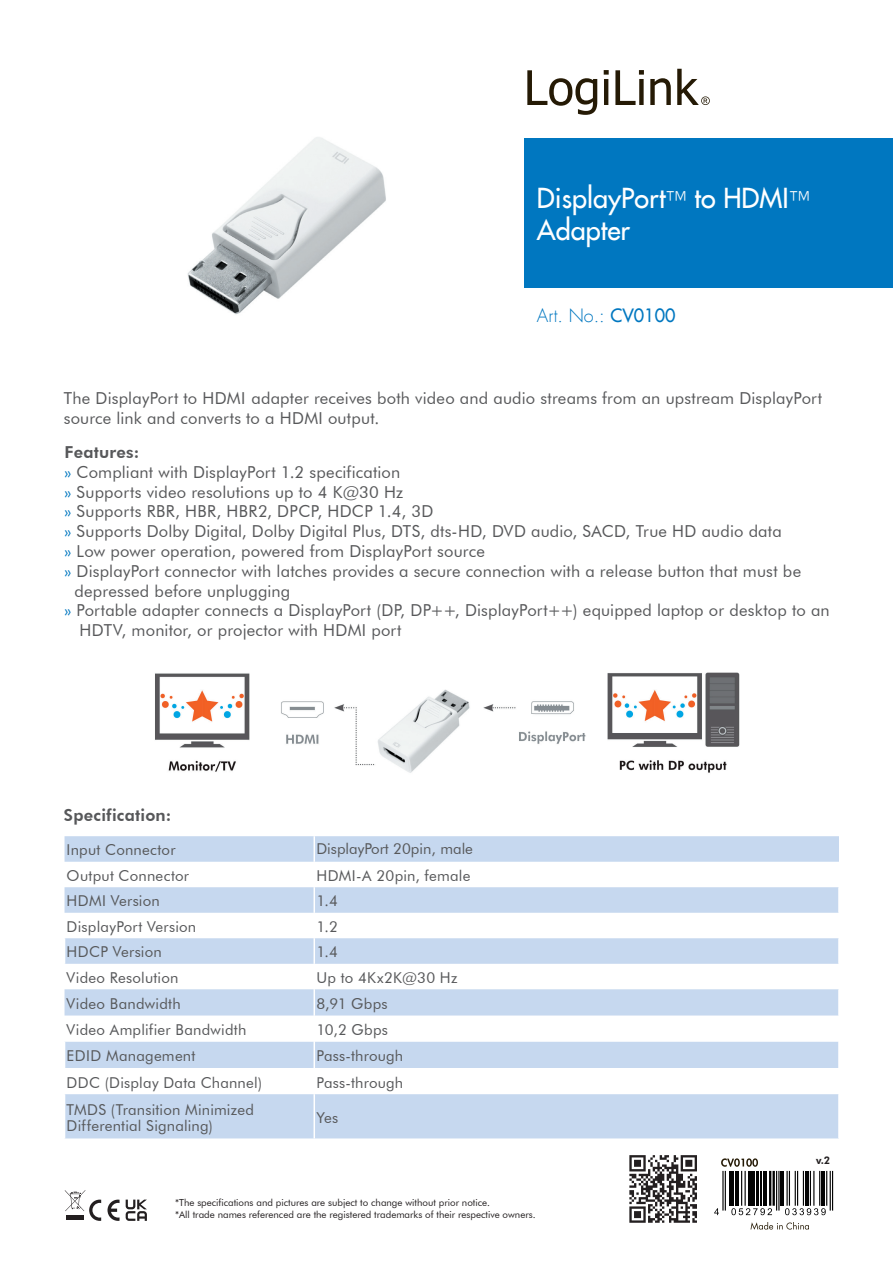
<style>
.page{position:relative;width:893px;height:1263px;background:#fff}
.page>*{position:absolute;margin:0;border:0;box-sizing:border-box;transform-origin:0 0}
.t1{font:27px/31.8px "Futura LT";color:#fff}
.t2{font:300 18px "Futura LT";color:#0077c0}
.t3{font:16.5px/19.8px "Futura BT";letter-spacing:.01em;color:#57585a}
.t4{font:800 16.5px "Futura BT";letter-spacing:.015em;color:#57585a}
.t5{font:15px/16.5px "Futura BT";letter-spacing:.015em;color:#57585a}
.t6{font:800 10.5px "Futura BT";color:#231f20}
.t7{font:9.75px/11.7px "Futura BT";color:#231f20}
.s1{font-weight:300;font-size:22.5px}
.s2{font-weight:400}
.s3{color:#0077c0}
</style>
<div class="page">
<svg style="left:527px;top:69px;width:183px;height:46px"></svg>
<svg style="left:65px;top:1190px;width:36px;height:31px"></svg>
<svg style="left:108px;top:1199px;width:12px;height:22px"></svg>
<svg style="left:126px;top:1199px;width:21px;height:22px"></svg>
<img style="left:187px;top:137px;width:199px;height:178px">
<div style="left:524px;top:138px;width:369px;height:150px;background:#0077c0"></div>
<svg style="left:65px;top:836px;width:774px;height:302px;fill:#c6d8ef"></svg>
<hr style="left:838px;top:1015px;width:2px;height:27px;background:#fff">
<hr style="left:838px;top:1068px;width:2px;height:26px;background:#fff">
<hr style="left:838px;top:989px;width:2px;height:26px;background:#fff">
<hr style="left:838px;top:887px;width:2px;height:26px;background:#fff">
<hr style="left:838px;top:938px;width:2px;height:26px;background:#fff">
<svg style="left:314px;top:836px;width:1px;height:258px"></svg>
<hr style="left:838px;top:1042px;width:2px;height:26px;background:#fff">
<hr style="left:314px;top:1094px;width:1px;height:44px;background:#fff">
<hr style="left:838px;top:1094px;width:2px;height:44px;background:#fff">
<img style="left:155px;top:672px;width:585px;height:101px">
<svg style="left:629px;top:1155px;width:68px;height:68px"></svg>
<svg style="left:750px;top:1222px;width:59px;height:8px"></svg>
<svg style="left:721px;top:1158px;width:37px;height:9px"></svg>
<hr style="left:725px;top:1171px;width:1px;height:39px;background:#030303">
<hr style="left:722px;top:1171px;width:2px;height:39px;background:#030303">
<hr style="left:729px;top:1171px;width:3px;height:35px;background:#030303">
<hr style="left:733px;top:1171px;width:1px;height:35px;background:#030303">
<hr style="left:735px;top:1171px;width:4px;height:35px;background:#030303">
<hr style="left:744px;top:1171px;width:2px;height:35px;background:#030303">
<hr style="left:741px;top:1171px;width:1px;height:35px;background:#030303">
<hr style="left:748px;top:1171px;width:2px;height:35px;background:#030303">
<hr style="left:751px;top:1171px;width:4px;height:35px;background:#030303">
<hr style="left:756px;top:1171px;width:2px;height:35px;background:#030303">
<hr style="left:761px;top:1171px;width:1px;height:35px;background:#030303">
<hr style="left:763px;top:1171px;width:4px;height:35px;background:#030303">
<hr style="left:772px;top:1171px;width:3px;height:35px;background:#030303">
<hr style="left:769px;top:1171px;width:2px;height:35px;background:#030303">
<hr style="left:778px;top:1171px;width:1px;height:39px;background:#030303">
<hr style="left:776px;top:1171px;width:1px;height:39px;background:#030303">
<hr style="left:781px;top:1171px;width:3px;height:35px;background:#030303">
<hr style="left:803px;top:1171px;width:1px;height:35px;background:#030303">
<hr style="left:797px;top:1171px;width:1px;height:35px;background:#030303">
<hr style="left:795px;top:1171px;width:1px;height:35px;background:#030303">
<hr style="left:789px;top:1171px;width:1px;height:35px;background:#030303">
<hr style="left:786px;top:1171px;width:2px;height:35px;background:#030303">
<hr style="left:805px;top:1171px;width:4px;height:35px;background:#030303">
<hr style="left:819px;top:1171px;width:1px;height:35px;background:#030303">
<hr style="left:813px;top:1171px;width:1px;height:35px;background:#030303">
<hr style="left:810px;top:1171px;width:1px;height:35px;background:#030303">
<hr style="left:821px;top:1171px;width:4px;height:35px;background:#030303">
<hr style="left:832px;top:1171px;width:1px;height:39px;background:#030303">
<hr style="left:830px;top:1171px;width:1px;height:39px;background:#030303">
<hr style="left:826px;top:1171px;width:1px;height:35px;background:#030303">
<svg style="left:714px;top:1208px;width:5px;height:7px"></svg>
<svg style="left:731px;top:1208px;width:41px;height:7px"></svg>
<svg style="left:785px;top:1208px;width:41px;height:7px"></svg>
<h1 class="t1" style="left:537px;top:182px;width:275px">DisplayPort<span class="s1">™</span> to HDMI<span class="s1">™<br></span>Adapter</h1>
<p class="t2" style="left:537px;top:305px;width:140px">Art. No.: <span class="s2">CV0100</span></p>
<p class="t3" style="left:64px;top:388px;width:760px">The DisplayPort to HDMI adapter receives both video and audio streams from an upstream DisplayPort source link and converts to a HDMI output.</p>
<p class="t4" style="left:65px;top:442px;width:76px">Features:</p>
<p class="t3" style="left:65px;top:462px;width:337px"><span class="s3">»</span> Compliant with DisplayPort 1.2 specification</p>
<p class="t3" style="left:65px;top:482px;width:340px"><span class="s3">»</span> Supports video resolutions up to 4 K@30 Hz</p>
<p class="t3" style="left:65px;top:501px;width:370px"><span class="s3">»</span> Supports RBR, HBR, HBR2, DPCP, HDCP 1.4, 3D</p>
<p class="t3" style="left:65px;top:521px;width:719px"><span class="s3">»</span> Supports Dolby Digital, Dolby Digital Plus, DTS, dts-HD, DVD audio, SACD, True HD audio data</p>
<p class="t3" style="left:65px;top:541px;width:422px"><span class="s3">»</span> Low power operation, powered from DisplayPort source</p>
<p class="t3" style="left:65px;top:561px;width:738px"><span class="s3">»</span> DisplayPort connector with latches provides a secure connection with a release button that must be</p>
<p class="t3" style="left:75px;top:581px;width:217px">depressed before unplugging</p>
<p class="t3" style="left:65px;top:600px;width:767px"><span class="s3">»</span> Portable adapter connects a DisplayPort (DP, DP++, DisplayPort++) equipped laptop or desktop to an</p>
<p class="t3" style="left:80px;top:620px;width:323px">HDTV, monitor, or projector with HDMI port</p>
<p class="t4" style="left:64px;top:805px;width:109px">Specification:</p>
<p class="t5" style="left:67px;top:842px;width:110px">Input Connector</p>
<p class="t5" style="left:316px;top:841px;width:158px">DisplayPort 20pin, male</p>
<p class="t5" style="left:67px;top:867px;width:124px">Output Connector</p>
<p class="t5" style="left:316px;top:867px;width:155px">HDMI-A 20pin, female</p>
<p class="t5" style="left:67px;top:893px;width:95px">HDMI Version</p>
<p class="t5" style="left:316px;top:893px;width:23px">1.4</p>
<p class="t5" style="left:67px;top:918px;width:131px">DisplayPort Version</p>
<p class="t5" style="left:316px;top:918px;width:23px">1.2</p>
<p class="t5" style="left:67px;top:944px;width:97px">HDCP Version</p>
<p class="t5" style="left:316px;top:944px;width:23px">1.4</p>
<p class="t5" style="left:67px;top:969px;width:113px">Video Resolution</p>
<p class="t5" style="left:316px;top:969px;width:143px">Up to 4Kx2K@30 Hz</p>
<p class="t5" style="left:67px;top:995px;width:116px">Video Bandwidth</p>
<p class="t5" style="left:316px;top:995px;width:73px">8,91 Gbps</p>
<p class="t5" style="left:67px;top:1021px;width:181px">Video Amplifier Bandwidth</p>
<p class="t5" style="left:316px;top:1021px;width:73px">10,2 Gbps</p>
<p class="t5" style="left:67px;top:1047px;width:130px">EDID Management</p>
<p class="t5" style="left:316px;top:1047px;width:88px">Pass-through</p>
<p class="t5" style="left:67px;top:1074px;width:197px">DDC (Display Data Channel)</p>
<p class="t5" style="left:316px;top:1074px;width:88px">Pass-through</p>
<p class="t5" style="left:67px;top:1101px;width:189px">TMDS (Transition Minimized<br>Differential Signaling)</p>
<p class="t5" style="left:316px;top:1109px;width:23px">Yes</p>
<p class="t7" style="left:175px;top:1197px;width:362px">*The specifications and pictures are subject to change without prior notice.<br>*All trade names referenced are the registered trademarks of their respective owners.</p>
<p class="t6" style="left:816px;top:1154px;width:16px">v.2</p>
</div>
